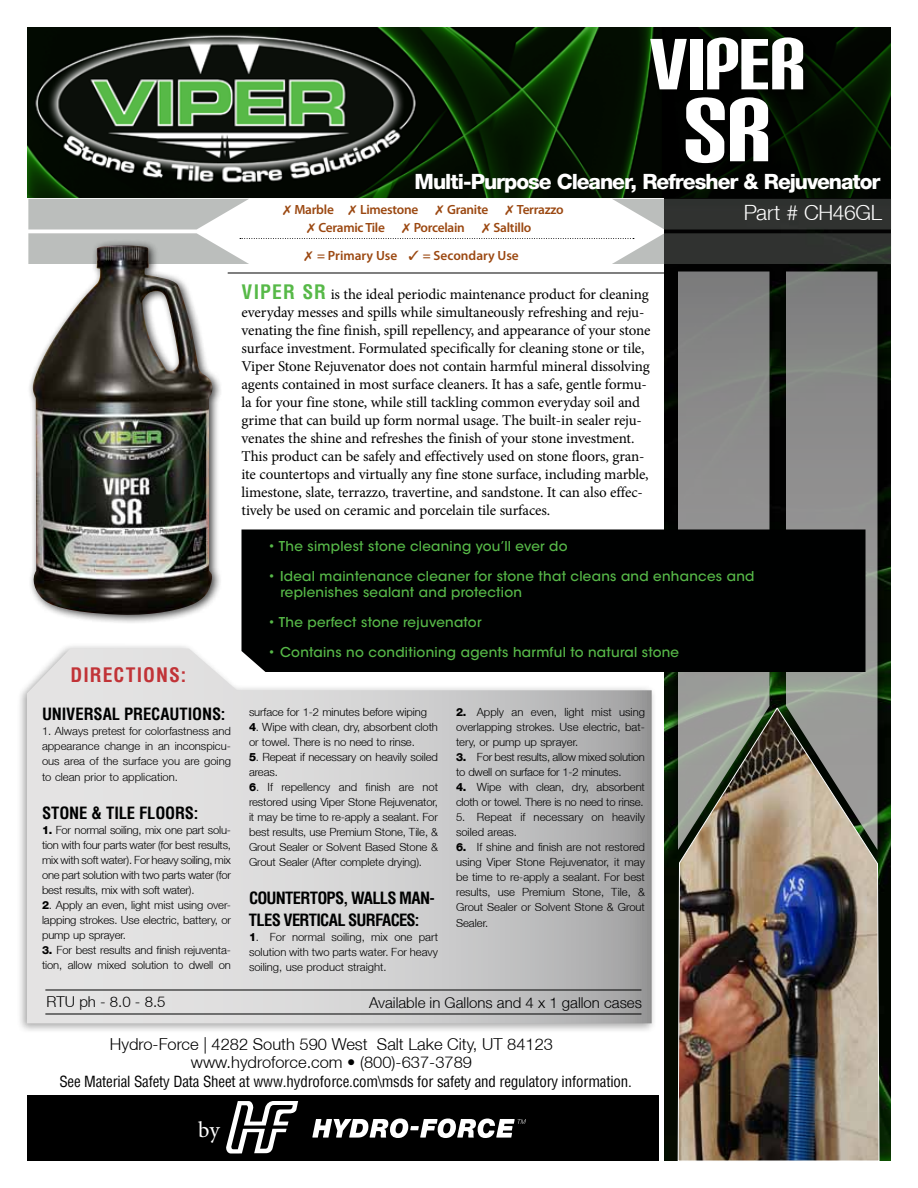
<style>
.page{position:relative;width:918px;height:1188px;background:#fff}
.page>*{position:absolute;margin:0;border:0;box-sizing:border-box;transform-origin:0 0}
.t1{font:106.5px "Carbon Block";color:#fff}
.t2{font:86.4px "Carbon Block";color:#fff}
.t3{font:22.5px "Minion Pro";color:#fff}
.t4{font:800 21px "Helvetica Neue LT";letter-spacing:-.05em;color:#fff}
.t5{font:300 21px "Helvetica Neue LT";letter-spacing:-.015em;color:#fff}
.t6{font:700 condensed 19.5px "Helvetica";letter-spacing:.05em;color:#c13337}
.t7{font:300 16.5px "Helvetica Neue LT";color:#000}
.t8{font:700 condensed 16.5px/22.5px "Helvetica";letter-spacing:-.035em;color:#000101}
.t9{font:300 16.5px "Helvetica Neue LT";color:#000101}
.t10{font:700 condensed 16.5px "Helvetica";color:#000101}
.t11{font:700 condensed 16.5px "Helvetica";letter-spacing:-.01em;color:#000101}
.t12{font:15px/18px "Minion Pro";letter-spacing:-.015em;color:#000}
.t13{font:condensed 15px "Helvetica";letter-spacing:-.01em;color:#000}
.t14{font:300 15px "Helvetica Neue LT";color:#000}
.t15{font:500 13.5px/16.5px "ITC Avant Garde Std";letter-spacing:.02em;color:#57b948}
.t16{font:600 13.35px "Myriad Pro";letter-spacing:-.02em;color:#9b4811}
.t17{font:600 13.35px/28px "Myriad Pro";color:#9b4811}
.t18{font:300 11.25px/15px "Helvetica Neue LT";letter-spacing:-.01em;color:#000;text-align:justify}
.t19{font:300 11.25px/15px "Helvetica Neue LT";letter-spacing:.01em;color:#000}
.s1{font-family:"Helvetica";font-weight:700;font-stretch:condensed;font-size:19.5px;color:#57b948}
.s2{font-weight:800}
</style>
<div class="page">
<div style="left:17px;top:642px;width:641px;height:392px;background:#000;opacity:.75"></div>
<svg style="left:27px;top:648px;width:625px;height:375px;background:#d1d1d2"></svg>
<img style="left:664px;top:319px;width:227px;height:842px">
<img style="left:27px;top:27px;width:864px;height:170px">
<div style="left:647px;top:35px;width:169px;height:141px;background:#000"></div>
<div style="left:27px;top:239px;width:195px;height:386px;background:#000;opacity:.75"></div>
<img style="left:31px;top:319px;width:182px;height:297px">
<div style="left:28px;top:1095px;width:631px;height:66px;background:#000"></div>
<img style="left:677px;top:707px;width:203px;height:454px">
<svg style="left:226px;top:1101px;width:72px;height:53px"></svg>
<svg style="left:312px;top:1118px;width:214px;height:20px"></svg>
<hr style="left:46px;top:1014px;width:595px;height:1px;background:#000101">
<div style="left:668px;top:265px;width:108px;height:593px;background:#000;opacity:.75"></div>
<svg style="left:678px;top:319px;width:92px;height:531px;background:#8a8983"></svg>
<div style="left:780px;top:265px;width:108px;height:593px;background:#000;opacity:.75"></div>
<svg style="left:786px;top:319px;width:92px;height:531px;background:#91908b"></svg>
<hr style="left:46px;top:990px;width:595px;height:1px;background:#000101">
<div style="left:242px;top:530px;width:624px;height:142px;background:#000101"></div>
<svg style="left:28px;top:147px;width:863px;height:172px"></svg>
<h2 class="t2" style="left:649px;top:22px;width:158px">VIPER</h2>
<h1 class="t1" style="left:683px;top:79px;width:89px">SR</h1>
<h3 class="t4" style="left:415px;top:169px;width:467px">Multi-Purpose Cleaner, Refresher &amp; Rejuvenator</h3>
<p class="t16" style="left:294px;top:201px;width:41px">Marble</p>
<p class="t16" style="left:360px;top:201px;width:60px">Limestone</p>
<p class="t16" style="left:447px;top:201px;width:43px">Granite</p>
<p class="t16" style="left:517px;top:201px;width:48px">Terrazzo</p>
<p class="t16" style="left:319px;top:219px;width:68px">Ceramic Tile</p>
<p class="t16" style="left:414px;top:219px;width:53px">Porcelain</p>
<p class="t17" style="left:317px;top:213px;width:216px;text-indent:176px">Saltillo = Primary Use ✓ = Secondary Use</p>
<p class="t12" style="left:242px;top:285px;width:410px"><span class="s1">VIPER SR</span> is the ideal periodic maintenance product for cleaning everyday messes and spills while simultaneously refreshing and reju&shy;venating the fine finish, spill repellency, and appearance of your stone surface investment. Formulated specifically for cleaning stone or tile, Viper Stone Rejuvenator does not contain harmful mineral dissolving agents contained in most surface cleaners. It has a safe, gentle formu&shy;la for your fine stone, while still tackling common everyday soil and grime that can build up form normal usage. The built-in sealer reju&shy;venates the shine and refreshes the finish of your stone investment.<br>This product can be safely and effectively used on stone floors, gran&shy;ite countertops and virtually any fine stone surface, including marble, limestone, slate, terrazzo, travertine, and sandstone. It can also effec&shy;tively be used on ceramic and porcelain tile surfaces.</p>
<h3 class="t5" style="left:744px;top:200px;width:140px">Part # CH46GL</h3>
<h3 class="t6" style="left:70px;top:662px;width:117px">DIRECTIONS:</h3>
<h3 class="t10" style="left:42px;top:703px;width:147px">UNI VERSAL PRECAUTIONS</h3>
<h3 class="t8" style="left:221px;top:703px;width:6px">:</h3>
<p class="t18" style="left:42px;top:723px;width:190px">1. Always pretest for colorfastness and appearance change in an inconspicu&shy;ous area of the surface you are going to clean prior to application.</p>
<h3 class="t11" style="left:42px;top:803px;width:158px">STONE &amp; TILE FLOORS:</h3>
<p class="t18" style="left:42px;top:823px;width:191px"><span class="s2">1.</span> For normal soiling, mix one part solu&shy;tion with four parts water (for best results, mix with soft water). For heavy soiling, mix one part solution with two parts water (for best results, mix with soft water).</p>
<p class="t18" style="left:42px;top:898px;width:191px"><span class="s2">2</span>. Apply an even, light mist using over&shy;lapping strokes. Use electric, battery, or pump up sprayer.</p>
<p class="t18" style="left:42px;top:943px;width:191px"><span class="s2">3.</span> For best results and finish rejuventa&shy;tion, allow mixed solution to dwell on</p>
<h3 class="t14" style="left:46px;top:993px;width:121px">RTU ph - 8.0 - 8.5</h3>
<p class="t15" style="left:268px;top:537px;width:301px">• The simplest stone cleaning you’ll ever do</p>
<p class="t15" style="left:281px;top:567px;width:476px;text-indent:-13px">• Ideal maintenance cleaner for stone that cleans and enhances and replenishes sealant and protection</p>
<p class="t15" style="left:268px;top:614px;width:215px">• The perfect stone rejuvenator</p>
<p class="t15" style="left:268px;top:644px;width:413px">• Contains no conditioning agents harmful to natural stone</p>
<p class="t18" style="left:249px;top:704px;width:179px">surface for 1-2 minutes before wiping</p>
<p class="t18" style="left:249px;top:719px;width:190px"><span class="s2">4</span>. Wipe with clean, dry, absorbent cloth or towel. There is no need to rinse.</p>
<p class="t18" style="left:249px;top:749px;width:191px"><span class="s2">5</span>. Repeat if necessary on heavily soiled areas.</p>
<p class="t18" style="left:249px;top:779px;width:191px"><span class="s2">6</span>. If repellency and finish are not restored using Viper Stone Rejuvenator, it may be time to re-apply a sealant. For best results, use Premium Stone, Tile, &amp; Grout Sealer or Solvent Based Stone &amp; Grout Sealer (After complete drying).</p>
<h3 class="t8" style="left:249px;top:886px;width:187px">COUNTERTOPS, WALLS MAN-<br>TLES VERTICAL SURFACES:</h3>
<p class="t18" style="left:249px;top:929px;width:191px"><span class="s2">1</span>. For normal soiling, mix one part solution with two parts water. For heavy soiling, use product straight.</p>
<p class="t18" style="left:456px;top:704px;width:191px"><span class="s2">2.</span> Apply an even, light mist using overlapping strokes. Use electric, bat&shy;tery, or pump up sprayer.</p>
<p class="t18" style="left:456px;top:749px;width:191px"><span class="s2">3.</span> For best results, allow mixed solution to dwell on surface for 1-2 minutes.</p>
<p class="t18" style="left:456px;top:779px;width:190px"><span class="s2">4.</span> Wipe with clean, dry, absorbent cloth or towel. There is no need to rinse.</p>
<p class="t19" style="left:456px;top:809px;width:191px">5. Repeat if necessary on heavily soiled areas.</p>
<p class="t18" style="left:456px;top:839px;width:191px"><span class="s2">6.</span> If shine and finish are not restored using Viper Stone Rejuvenator, it may be time to re-apply a sealant. For best results, use Premium Stone, Tile, &amp; Grout Sealer or Solvent Stone &amp; Grout Sealer.</p>
<h3 class="t14" style="left:369px;top:994px;width:274px">Available in Gallons and 4 x 1 gallon cases</h3>
<h3 class="t7" style="left:110px;top:1034px;width:445px">Hydro-Force | 4282 South 590 West Salt Lake City, UT 84123</h3>
<h3 class="t9" style="left:191px;top:1052px;width:283px">www.hydroforce.com • (800)-637-3789</h3>
<h3 class="t13" style="left:59px;top:1072px;width:574px">See Material Safety Data Sheet at www.hydroforce.com\msds for safety and regulatory information.</h3>
<h3 class="t3" style="left:198px;top:1115px;width:23px">by</h3>
</div>
